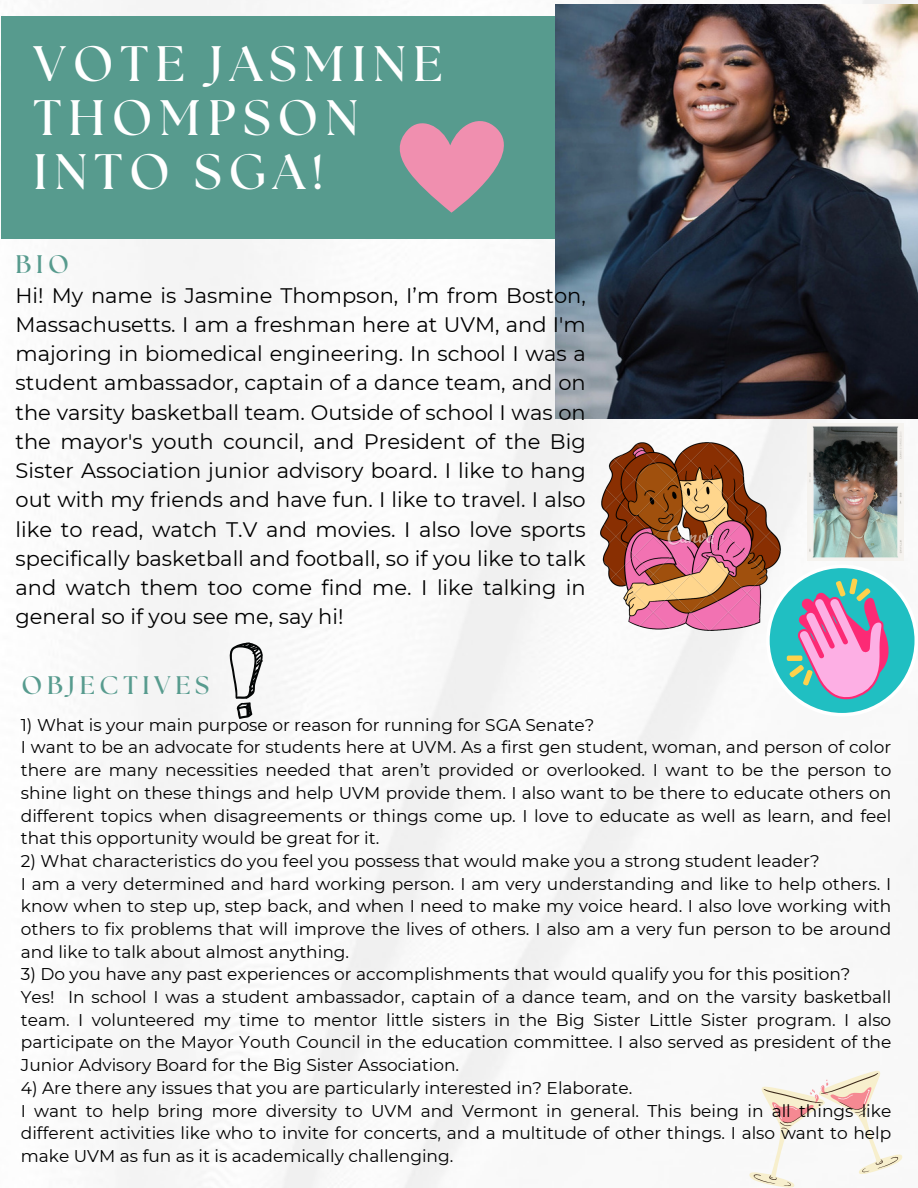
<style>
.page{position:relative;width:918px;height:1188px;background:#fff}
.page>*{position:absolute;margin:0;border:0;box-sizing:border-box;transform-origin:0 0}
.t1{font:700 49.8px/54px "The Seasons";letter-spacing:.14em;color:#fff}
.t2{font:700 25.35px "The Seasons";letter-spacing:.185em;color:#579b8e}
.t3{font:21px/29.2px "Montserrat";color:#000;text-align:justify}
.t4{font:16.95px/22.6px "Montserrat";color:#000;text-align:justify}
</style>
<div class="page">
<img style="left:86px;top:0;width:832px;height:1188px">
<div style="left:1px;top:16px;width:599px;height:223px;background:#579b8e"></div>
<img style="left:555px;top:5px;width:363px;height:414px">
<svg style="left:749px;top:1070px;width:154px;height:118px"></svg>
<img style="left:600px;top:443px;width:181px;height:188px">
<svg style="left:766px;top:565px;width:152px;height:151px"></svg>
<div style="left:787px;top:655px;width:15px;height:6px;background:#fed24c;border-radius:2px"></div>
<svg style="left:399px;top:121px;width:105px;height:92px"></svg>
<img style="left:808px;top:424px;width:95px;height:136px">
<svg style="left:229px;top:642px;width:34px;height:77px"></svg>
<p class="t1" style="left:34px;top:39px;width:411px">VOTE JASMINE<br>THOMPSON<br>INTO SGA!</p>
<p class="t2" style="left:16px;top:253px;width:55px">BIO</p>
<p class="t3" style="left:16px;top:280px;width:572px">Hi! My name is Jasmine Thompson, I’m from Boston, Massachusetts. I am a freshman here at UVM, and I'm majoring in biomedical engineering. In school I was a student ambassador, captain of a dance team, and on the varsity basketball team. Outside of school I was on the mayor's youth council, and President of the Big Sister Association junior advisory board. I like to hang out with my friends and have fun. I like to travel. I also like to read, watch T.V and movies. I also love sports specifically basketball and football, so if you like to talk and watch them too come find me. I like talking in general so if you see me, say hi!</p>
<p class="t2" style="left:22px;top:674px;width:189px">OBJECTIVES</p>
<p class="t4" style="left:21px;top:713px;width:575px">1) What is your main purpose or reason for running for SGA Senate?</p>
<p class="t4" style="left:21px;top:736px;width:872px">I want to be an advocate for students here at UVM. As a first gen student, woman, and person of color there are many necessities needed that aren’t provided or overlooked. I want to be the person to shine light on these things and help UVM provide them. I also want to be there to educate others on different topics when disagreements or things come up. I love to educate as well as learn, and feel that this opportunity would be great for it.</p>
<p class="t4" style="left:21px;top:850px;width:800px">2) What characteristics do you feel you possess that would make you a strong student leader?</p>
<p class="t4" style="left:21px;top:872px;width:872px">I am a very determined and hard working person. I am very understanding and like to help others. I know when to step up, step back, and when I need to make my voice heard. I also love working with others to fix problems that will improve the lives of others. I also am a very fun person to be around and like to talk about almost anything.</p>
<p class="t4" style="left:21px;top:963px;width:831px">3) Do you have any past experiences or accomplishments that would qualify you for this position?</p>
<p class="t4" style="left:21px;top:986px;width:872px">Yes! In school I was a student ambassador, captain of a dance team, and on the varsity basketball team. I volunteered my time to mentor little sisters in the Big Sister Little Sister program. I also participate on the Mayor Youth Council in the education committee. I also served as president of the Junior Advisory Board for the Big Sister Association.</p>
<p class="t4" style="left:21px;top:1076px;width:613px">4) Are there any issues that you are particularly interested in? Elaborate.</p>
<p class="t4" style="left:21px;top:1099px;width:872px">I want to help bring more diversity to UVM and Vermont in general. This being in all things like different activities like who to invite for concerts, and a multitude of other things. I also want to help make UVM as fun as it is academically challenging.</p>
</div>
